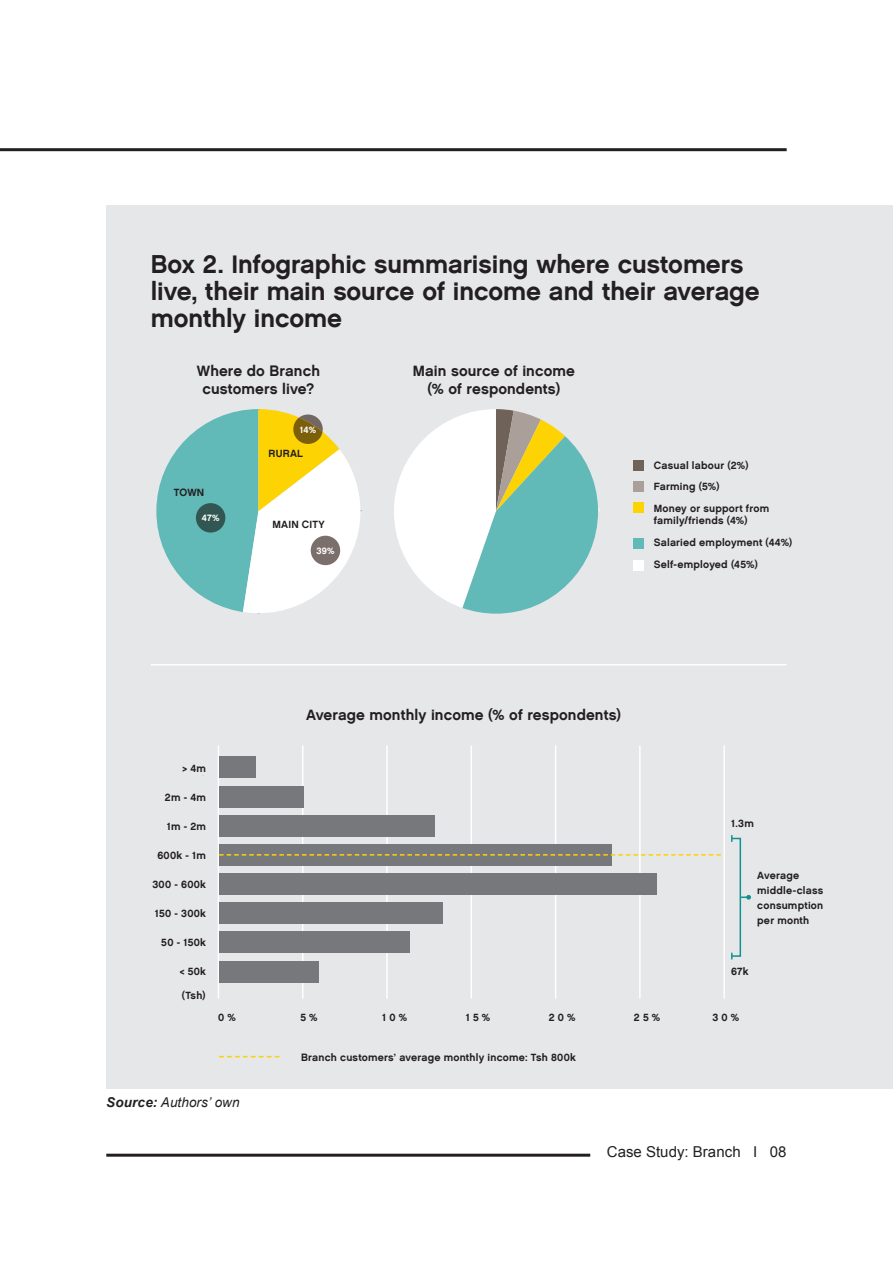
<style>
.page{position:relative;width:893px;height:1263px;background:#fff}
.page>*{position:absolute;margin:0;border:0;box-sizing:border-box;transform-origin:0 0}
.t1{font:25.5px/27px "Chalet New York Nineteen Sixty";letter-spacing:-.005em;color:#231f20}
.t2{font:15px/18px "Chalet New York Nineteen Sixty";letter-spacing:.005em;color:#231f20;text-align:center}
.t3{font:15px "Arial";letter-spacing:.005em;color:#231f20}
.t4{font:italic 13.5px "Arial";letter-spacing:.005em;color:#231f20}
.t5{font:10.5px/21.6px "Chalet New York Nineteen Sixty";letter-spacing:.02em;color:#231f20}
.t6{font:9.3px "Chalet New York Nineteen Sixty";color:#fff}
.s1{font-weight:700}
</style>
<div class="page">
<div style="left:106px;top:205px;width:787px;height:884px;background:#e6e7e9"></div>
<hr style="left:106px;top:1154px;width:484px;height:3px;background:#231f20">
<svg style="left:156px;top:409px;width:204px;height:204px"></svg>
<svg style="left:394px;top:409px;width:204px;height:205px"></svg>
<div style="left:633px;top:461px;width:10px;height:10px;background:#6f6359"></div>
<div style="left:633px;top:482px;width:10px;height:10px;background:#aaa099"></div>
<div style="left:633px;top:503px;width:10px;height:10px;background:#fed304"></div>
<div style="left:633px;top:538px;width:10px;height:11px;background:#61b9b8"></div>
<div style="left:633px;top:560px;width:10px;height:10px;background:#fff"></div>
<hr style="left:151px;top:664px;width:636px;height:1px;background:#fff">
<hr style="left:0;top:148px;width:787px;height:3px;background:#231f20">
<hr style="left:218px;top:745px;width:1px;height:254px;background:#fff">
<hr style="left:302px;top:745px;width:1px;height:254px;background:#fff">
<hr style="left:386px;top:745px;width:2px;height:254px;background:#fff">
<hr style="left:471px;top:745px;width:1px;height:254px;background:#fff">
<hr style="left:555px;top:745px;width:1px;height:254px;background:#fff">
<hr style="left:639px;top:745px;width:2px;height:254px;background:#fff">
<hr style="left:723px;top:745px;width:2px;height:254px;background:#fff">
<div style="left:219px;top:757px;width:37px;height:21px;background:#76787b"></div>
<div style="left:219px;top:786px;width:84px;height:21px;background:#76787b"></div>
<div style="left:219px;top:815px;width:216px;height:21px;background:#76787b"></div>
<div style="left:219px;top:844px;width:392px;height:21px;background:#76787b"></div>
<div style="left:219px;top:873px;width:437px;height:21px;background:#76787b"></div>
<div style="left:219px;top:903px;width:223px;height:21px;background:#76787b"></div>
<div style="left:219px;top:932px;width:190px;height:21px;background:#76787b"></div>
<div style="left:219px;top:961px;width:100px;height:21px;background:#76787b"></div>
<svg style="left:219px;top:854px;width:502px;height:2px"></svg>
<svg style="left:219px;top:1056px;width:60px;height:1px"></svg>
<svg style="left:731px;top:835px;width:20px;height:124px"></svg>
<h1 class="t1" style="left:151px;top:250px;width:610px">Box 2. Infographic summarising where customers live, their main source of income and their average monthly income</h1>
<h2 class="t2" style="left:197px;top:362px;width:125px">Where do Branch customers live?</h2>
<p class="t6" style="left:300px;top:424px;width:18px">14%</p>
<p class="t5" style="left:174px;top:482px;width:32px">TOWN</p>
<p class="t6" style="left:202px;top:512px;width:19px">47%</p>
<p class="t5" style="left:268px;top:442px;width:36px">RURAL</p>
<p class="t5" style="left:272px;top:514px;width:54px">MAIN CITY</p>
<p class="t6" style="left:316px;top:545px;width:20px">39%</p>
<h2 class="t2" style="left:413px;top:362px;width:164px">Main source of income (% of respondents)</h2>
<p class="t5" style="left:654px;top:454px;width:117px">Casual labour (2%)<br>Farming (5%)<br>Money or support from</p>
<p class="t5" style="left:654px;top:510px;width:140px">family/friends (4%)<br>Salaried employment (44%)<br>Self-employed (45%)</p>
<p class="t5" style="left:183px;top:757px;width:25px">&gt; 4m</p>
<p class="t5" style="left:165px;top:786px;width:43px">2m - 4m</p>
<p class="t5" style="left:167px;top:815px;width:41px">1m - 2m</p>
<p class="t5" style="left:157px;top:844px;width:50px">600k - 1m</p>
<p class="t5" style="left:152px;top:873px;width:55px">300 - 600k</p>
<p class="t5" style="left:155px;top:902px;width:53px">150 - 300k</p>
<p class="t5" style="left:161px;top:931px;width:46px">50 - 150k</p>
<p class="t5" style="left:180px;top:960px;width:28px">&lt; 50k</p>
<p class="t5" style="left:182px;top:984px;width:25px">(Tsh)</p>
<h2 class="t2" style="left:306px;top:706px;width:316px">Average monthly income (% of respondents)</h2>
<p class="t5" style="left:731px;top:813px;width:24px">1.3m</p>
<p class="t5" style="left:757px;top:867px;width:68px;line-height:15px">Average middle-class consumption per month</p>
<p class="t5" style="left:731px;top:960px;width:19px">67k</p>
<p class="t5" style="left:218px;top:1006px;width:19px">0 %</p>
<p class="t5" style="left:300px;top:1006px;width:19px">5 %</p>
<p class="t5" style="left:382px;top:1006px;width:26px">10%</p>
<p class="t5" style="left:466px;top:1006px;width:26px">15%</p>
<p class="t5" style="left:549px;top:1006px;width:28px">20%</p>
<p class="t5" style="left:634px;top:1006px;width:28px">25%</p>
<p class="t5" style="left:712px;top:1006px;width:28px">30%</p>
<p class="t4" style="left:106px;top:1094px;width:135px"><span class="s1">Source:</span> Authors’ own</p>
<p class="t5" style="left:301px;top:1046px;width:276px">Branch customers’ average monthly income: Tsh 800k</p>
<h2 class="t3" style="left:607px;top:1141px;width:181px">Case Study: Branch I 08</h2>
</div>
